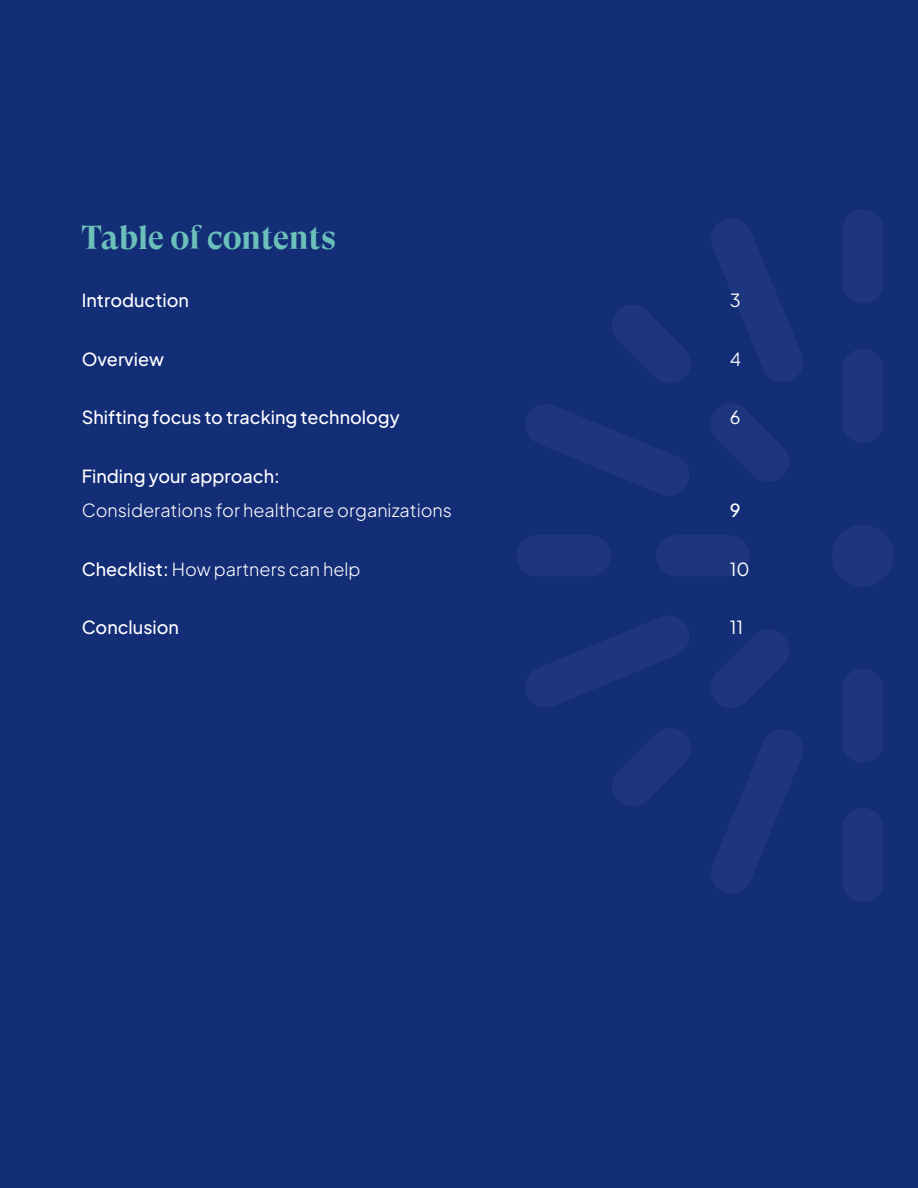
<style>
.page{position:relative;width:918px;height:1188px;background:#132d77}
.page>*{position:absolute;margin:0;border:0;box-sizing:border-box;transform-origin:0 0}
.Headline_SW{font:700 33px "GT Super Display";color:#6bc0ba}
.Headline_SW-2{font:500 18px "Plus Jakarta Sans";color:#fff}
.Headline_SW-3{font:18px "Plus Jakarta Sans";color:#fff}
.s1{font-weight:500}
</style>
<div class="page">
<svg style="left:712px;top:219px;width:91px;height:163px"></svg>
<div style="left:842px;top:209px;width:41px;height:95px;background:#1e367d;border-radius:21px"></div>
<div style="left:842px;top:349px;width:41px;height:94px;background:#1e367d;border-radius:21px"></div>
<svg style="left:526px;top:404px;width:163px;height:91px"></svg>
<svg style="left:612px;top:305px;width:78px;height:78px"></svg>
<svg style="left:711px;top:404px;width:78px;height:77px"></svg>
<svg style="left:526px;top:616px;width:163px;height:91px"></svg>
<div style="left:516px;top:535px;width:95px;height:41px;background:#1e367d;border-radius:21px"></div>
<div style="left:656px;top:535px;width:94px;height:41px;background:#1e367d;border-radius:21px"></div>
<svg style="left:712px;top:730px;width:91px;height:163px"></svg>
<svg style="left:612px;top:729px;width:78px;height:77px"></svg>
<svg style="left:711px;top:630px;width:78px;height:78px"></svg>
<div style="left:842px;top:668px;width:41px;height:95px;background:#1e367d;border-radius:21px"></div>
<div style="left:842px;top:808px;width:41px;height:94px;background:#1e367d;border-radius:21px"></div>
<div style="left:832px;top:525px;width:62px;height:62px;background:#1e367d;border-radius:50%"></div>
<p class="Headline_SW" style="left:82px;top:220px;width:256px">Table of contents</p>
<p class="Headline_SW-2" style="left:82px;top:286px;width:109px">Introduction</p>
<p class="Headline_SW-3" style="left:730px;top:286px;width:12px">3</p>
<p class="Headline_SW-2" style="left:82px;top:344px;width:84px">Overview</p>
<p class="Headline_SW-3" style="left:730px;top:344px;width:13px">4</p>
<p class="Headline_SW-2" style="left:82px;top:403px;width:320px">Shifting focus to tracking technology</p>
<p class="Headline_SW-3" style="left:730px;top:403px;width:12px">6</p>
<p class="Headline_SW-2" style="left:82px;top:461px;width:200px">Finding your approach:</p>
<p class="Headline_SW-3" style="left:82px;top:496px;width:372px">Considerations for healthcare organizations</p>
<p class="Headline_SW-2" style="left:730px;top:496px;width:12px">9</p>
<p class="Headline_SW-3" style="left:82px;top:554px;width:280px"><span class="s1">Checklist:</span> How partners can help</p>
<p class="Headline_SW-3" style="left:730px;top:554px;width:21px">10</p>
<p class="Headline_SW-2" style="left:82px;top:613px;width:99px">Conclusion</p>
<p class="Headline_SW-3" style="left:730px;top:613px;width:15px">11</p>
</div>
